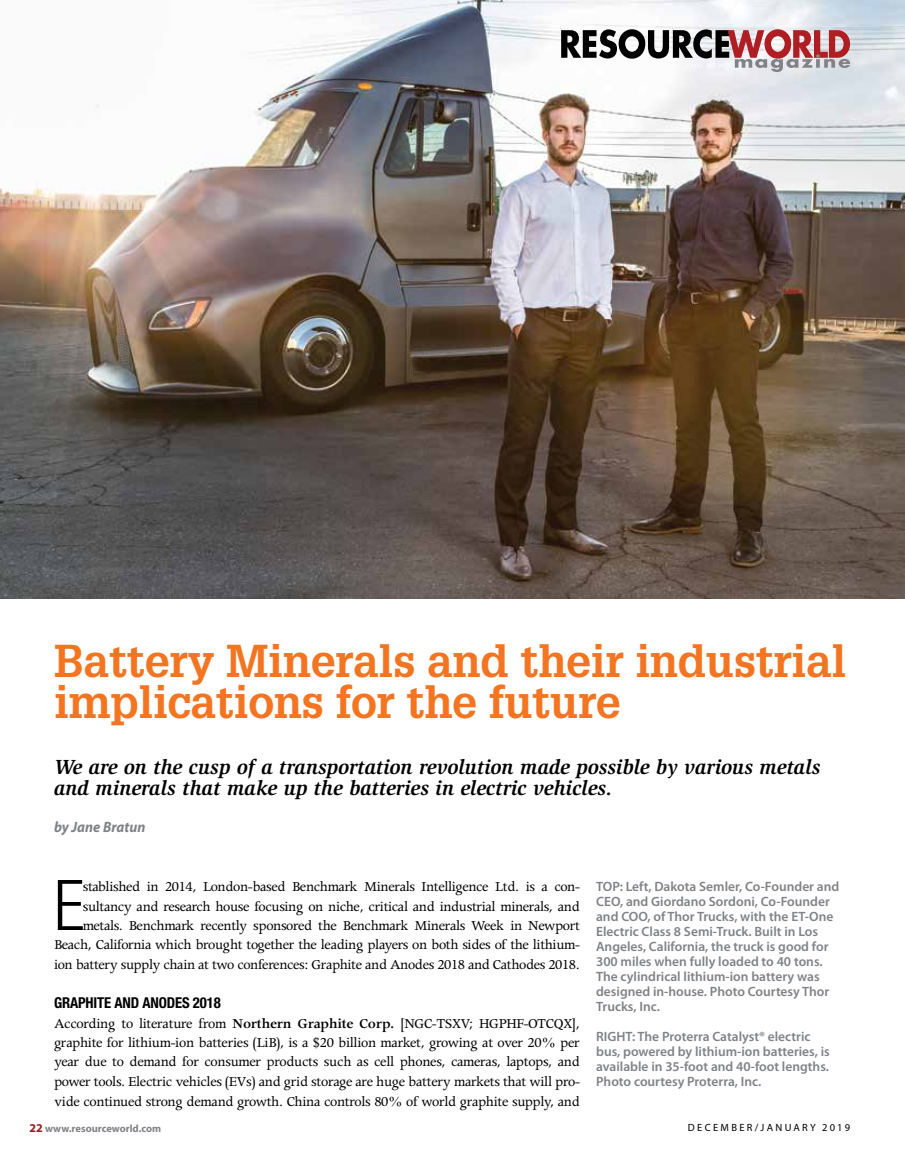
<style>
.page{position:relative;width:905px;height:1161px;background:#fff}
.page>*{position:absolute;margin:0;border:0;box-sizing:border-box;transform-origin:0 0}
.t1{font:300 condensed 70.05px "Helvetica Neue";color:#000}
.t2{font:700 45px/42px "Glypha";letter-spacing:-.01em;color:#f47521}
.t3{font:italic 700 21px/21px "Slimbach";color:#000}
.t4{font:15.3px/19.5px "Apollo";letter-spacing:-.025em;color:#000;text-align:right}
.t5{font:700 condensed 15px "Helvetica Neue";letter-spacing:-.01em;color:#000}
.t6{font:italic 700 15px "Myriad Pro";color:#808285;scale:.95 1}
.t7{font:600 13.5px/15px "Myriad Pro";color:#808285}
.t8{font:700 10.5px "Myriad Pro";color:#808285}
.t9{font:10.5px "Myriad Pro";letter-spacing:.22em;color:#000}
.s1{font-weight:600}
.s2{font-size:12px;color:#981b1e}
</style>
<div class="page">
<img style="left:0;top:0;width:904px;height:598px">
<svg style="left:561px;top:29px;width:289px;height:43px"></svg>
<h2 class="t2" style="left:54px;top:638px;width:793px">Battery Minerals and their industrial implications for the future</h2>
<h3 class="t3" style="left:54px;top:756px;width:768px">We are on the cusp of a transportation revolution made possible by various metals and minerals that make up the batteries in electric vehicles.</h3>
<p class="t6" style="left:54px;top:817px;width:98px">by Jane Bratun</p>
<h1 class="t1" style="left:54px;top:865px;width:32px">E</h1>
<p class="t4" style="left:54px;top:877px;width:527px">stablished in 2014, London-based Benchmark Minerals Intelligence Ltd. is a con&shy;sultancy and research house focusing on niche, critical and industrial minerals, and metals. Benchmark recently sponsored the Benchmark Minerals Week in Newport Beach, California which brought together the leading players on both sides of the lithium&shy;ion battery supply chain at two conferences: Graphite and Anodes 2018 and Cathodes 2018.</p>
<p class="t5" style="left:54px;top:994px;width:168px">GRAPHITE AND ANODES 2018</p>
<p class="t4" style="left:54px;top:1014px;width:527px;text-align:justify">According to literature from <span class="s1">Northern Graphite Corp.</span> [NGC-TSXV; HGPHF-OTCQX], graphite for lithium-ion batteries (LiB), is a $20 billion market, growing at over 20% per year due to demand for consumer products such as cell phones, cameras, laptops, and power tools. Electric vehicles (EVs) and grid storage are huge battery markets that will pro&shy;vide continued strong demand growth. China controls 80% of world graphite supply, and</p>
<p class="t7" style="left:596px;top:878px;width:245px">TOP: Left, Dakota Semler, Co-Founder and CEO, and Giordano Sordoni, Co-Founder and COO, of Thor Trucks, with the ET-One Electric Class 8 Semi-Truck. Built in Los Angeles, California, the truck is good for 300 miles when fully loaded to 40 tons.<br>The cylindrical lithium-ion battery was designed in-house. Photo Courtesy Thor Trucks, Inc.</p>
<p class="t7" style="left:596px;top:1028px;width:235px">RIGHT: The Proterra Catalyst® electric bus, powered by lithium-ion batteries, is available in 35-foot and 40-foot lengths.<br>Photo courtesy Proterra, Inc.</p>
<p class="t8" style="left:30px;top:1121px;width:133px"><span class="s2">22</span> www.resourceworld.com</p>
<p class="t9" style="left:688px;top:1121px;width:164px">DECEMBER/JANUARY 2019</p>
</div>
